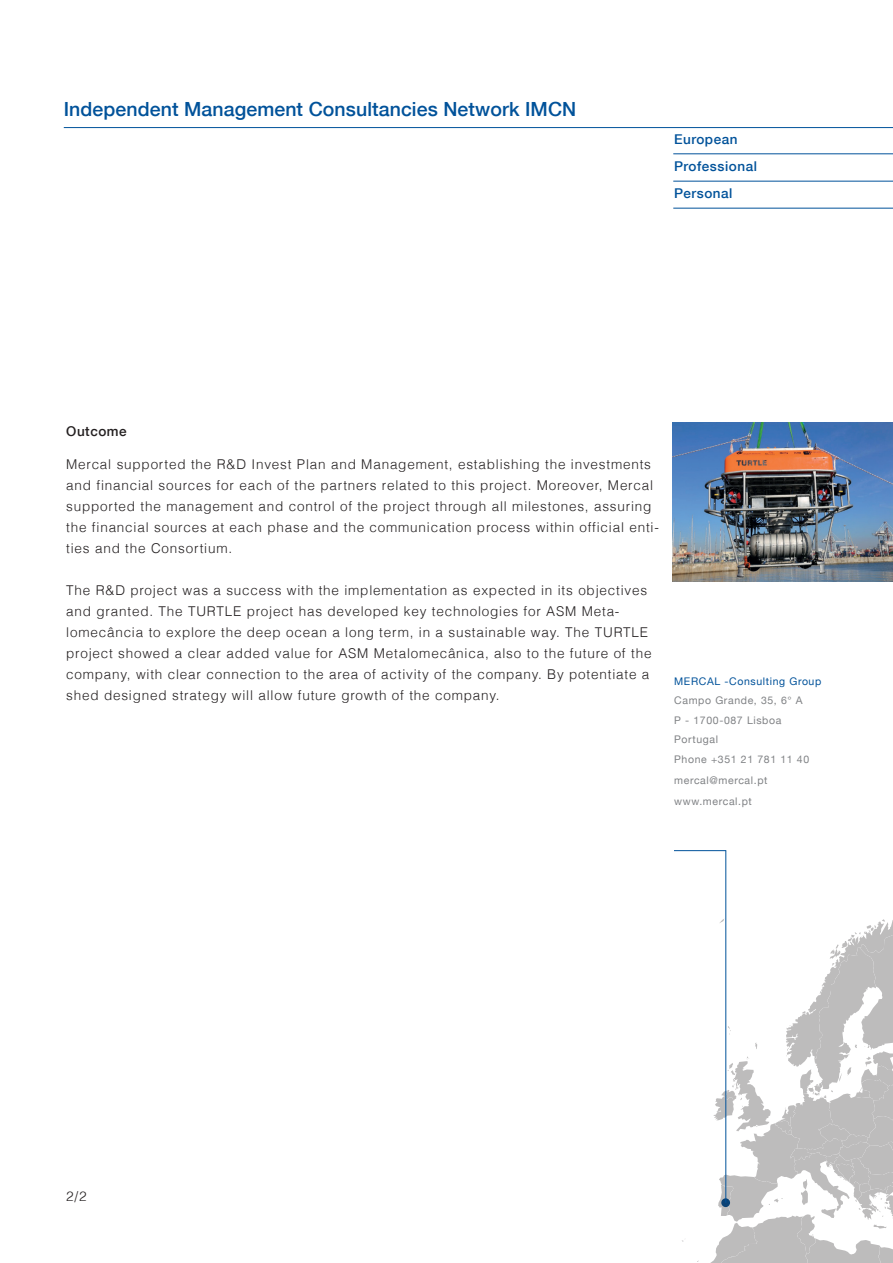
<style>
.page{position:relative;width:893px;height:1263px;background:#fff}
.page>*{position:absolute;margin:0;border:0;box-sizing:border-box;transform-origin:0 0}
.t1{font:500 19.5px "Helvetica Neue";letter-spacing:.005em;color:#01529a}
.t2{font:300 13.5px/21px "Helvetica";letter-spacing:.06em;color:#231f20}
.t3{font:500 13.5px/27px "Helvetica Neue";letter-spacing:.04em;color:#01529a}
.t4{font:500 13.5px "Helvetica Neue";letter-spacing:.04em;color:#231f20}
.t5{font:10.5px/19.5px "Helvetica Neue";letter-spacing:.06em;color:#808285}
.t6{font:10.5px "Helvetica Neue";letter-spacing:.06em;color:#01529a}
</style>
<div class="page">
<hr style="left:64px;top:127px;width:829px;height:1px;background:#01529a">
<hr style="left:673px;top:154px;width:220px;height:1px;background:#01529a">
<hr style="left:673px;top:181px;width:220px;height:1px;background:#01529a">
<hr style="left:673px;top:208px;width:220px;height:1px;background:#01529a">
<svg style="left:710px;top:918px;width:183px;height:345px"></svg>
<hr style="left:674px;top:850px;width:52px;height:1px;background:#01529a">
<hr style="left:725px;top:851px;width:1px;height:352px;background:#01529a">
<img style="left:673px;top:423px;width:220px;height:158px">
<h1 class="t1" style="left:64px;top:94px;width:514px">Independent Management Consultancies Network IMCN</h1>
<p class="t3" style="left:674px;top:126px;width:84px">European<br>Professional<br>Personal</p>
<p class="t4" style="left:66px;top:420px;width:62px">Outcome</p>
<p class="t2" style="left:66px;top:453px;width:594px">Mercal supported the R&amp;D Invest Plan and Management, establishing the investments and financial sources for each of the partners related to this project. Moreover, Mercal supported the management and control of the project through all milestones, assuring the financial sources at each phase and the communication process within official enti&shy;ties and the Consortium.</p>
<p class="t2" style="left:66px;top:579px;width:587px">The R&amp;D project was a success with the implementation as expected in its objectives and granted. The TURTLE project has developed key technologies for ASM Meta&shy;lomecância to explore the deep ocean a long term, in a sustainable way. The TURTLE project showed a clear added value for ASM Metalomecânica, also to the future of the company, with clear connection to the area of activity of the company. By potentiate a shed designed strategy will allow future growth of the company.</p>
<p class="t6" style="left:674px;top:673px;width:149px">MERCAL -Consulting Group</p>
<p class="t5" style="left:674px;top:691px;width:136px">Campo Grande, 35, 6° A<br>P - 1700-087 Lisboa<br>Portugal<br>Phone +351 21 781 11 40</p>
<p class="t5" style="left:674px;top:770px;width:95px;line-height:21px">mercal@mercal.pt www.mercal.pt</p>
<p class="t2" style="left:66px;top:1184px;width:22px">2/2</p>
</div>
